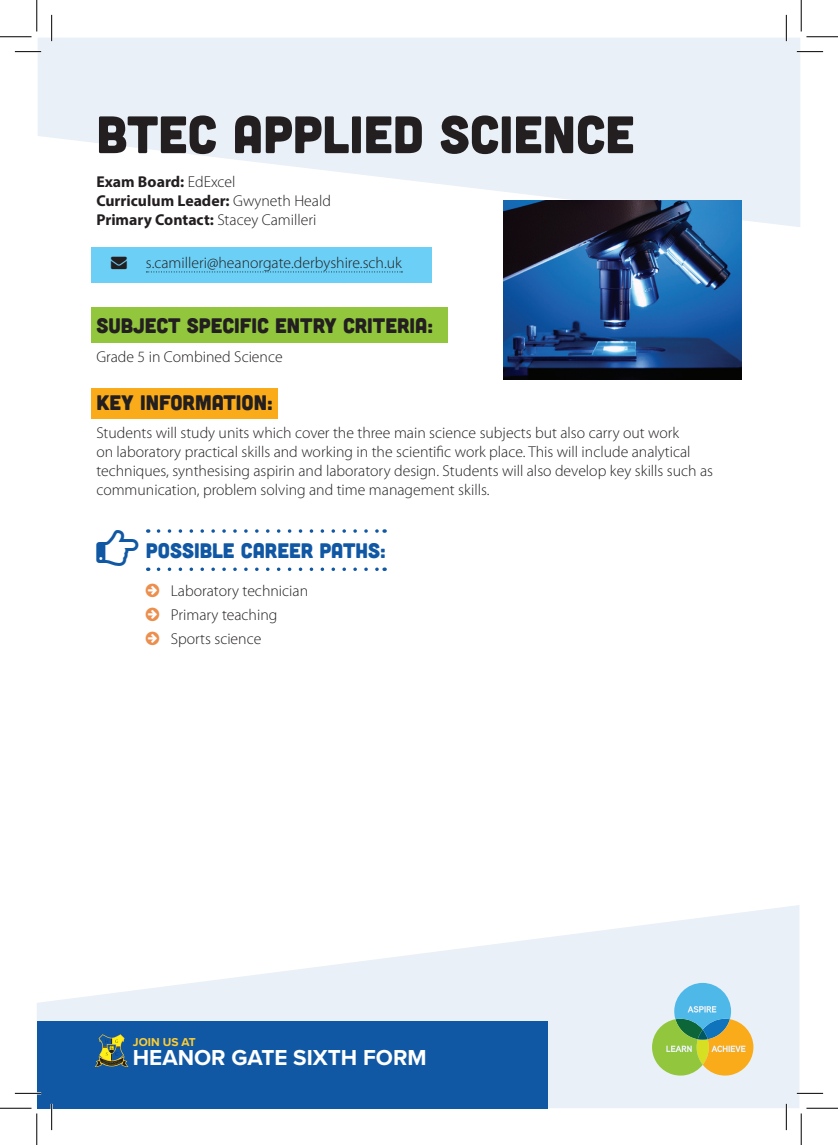
<style>
.page{position:relative;width:838px;height:1145px;background:#fff}
.page>*{position:absolute;margin:0;border:0;box-sizing:border-box;transform-origin:0 0}
.t1{font:52.5px "Cubano";color:#231f20}
.t2{font:700 22.4px "Proxima Nova";color:#fff}
.t3{font:21px "Cubano";color:#231f20}
.t4{font:21px "Cubano";color:#1057a4}
.t5{font:300 15.75px/18.9px "Myriad Pro";color:#231f20}
.t6{font:700 15.75px/18.9px "Myriad Pro";color:#231f20}
.t7{font:700 11.9px "Proxima Nova";color:#fecd33}
.s1{font-weight:300}
</style>
<div class="page">
<svg style="left:38px;top:38px;width:762px;height:189px;fill:#e9f0f7"></svg>
<svg style="left:37px;top:905px;width:762px;height:203px;fill:#e9f0f7"></svg>
<div style="left:37px;top:1021px;width:510px;height:87px;background:#1057a4"></div>
<svg style="left:652px;top:983px;width:101px;height:93px;background:#aec697"></svg>
<svg style="left:95px;top:1034px;width:33px;height:33px"></svg>
<div style="left:91px;top:247px;width:340px;height:35px;background:#6bcff6"></div>
<svg style="left:146px;top:272px;width:256px;height:1px"></svg>
<div style="left:91px;top:307px;width:357px;height:35px;background:#92c73d"></div>
<div style="left:91px;top:388px;width:187px;height:31px;background:#faab1a"></div>
<svg style="left:158px;top:529px;width:220px;height:4px"></svg>
<svg style="left:158px;top:568px;width:220px;height:3px"></svg>
<img style="left:503px;top:201px;width:238px;height:178px">
<hr style="left:15px;top:51px;width:26px;height:2px;background:#fff">
<hr style="left:796px;top:51px;width:27px;height:2px;background:#fff">
<hr style="left:15px;top:1092px;width:26px;height:2px;background:#fff">
<hr style="left:796px;top:1092px;width:27px;height:2px;background:#fff">
<hr style="left:51px;top:15px;width:2px;height:26px;background:#fff">
<hr style="left:51px;top:1104px;width:2px;height:26px;background:#fff">
<hr style="left:785px;top:15px;width:2px;height:26px;background:#fff">
<hr style="left:785px;top:1104px;width:2px;height:26px;background:#fff">
<svg style="left:15px;top:51px;width:26px;height:1px"></svg>
<svg style="left:796px;top:51px;width:27px;height:1px"></svg>
<svg style="left:15px;top:1093px;width:26px;height:1px"></svg>
<svg style="left:796px;top:1093px;width:27px;height:1px"></svg>
<svg style="left:51px;top:15px;width:1px;height:26px"></svg>
<svg style="left:51px;top:1104px;width:1px;height:26px"></svg>
<svg style="left:786px;top:15px;width:1px;height:26px"></svg>
<svg style="left:786px;top:1104px;width:1px;height:26px"></svg>
<hr style="left:0;top:36px;width:32px;height:1px;background:#000">
<hr style="left:806px;top:36px;width:31px;height:1px;background:#000">
<hr style="left:0;top:1108px;width:32px;height:1px;background:#000">
<hr style="left:806px;top:1108px;width:31px;height:1px;background:#000">
<hr style="left:36px;top:0;width:1px;height:31px;background:#000">
<hr style="left:36px;top:1113px;width:1px;height:32px;background:#000">
<hr style="left:800px;top:0;width:1px;height:31px;background:#000">
<hr style="left:800px;top:1113px;width:1px;height:32px;background:#000">
<h1 class="t1" style="left:96px;top:101px;width:539px">BTEC APPLIED SCIENCE</h1>
<p class="t6" style="left:96px;top:172px;width:236px">Exam Board: <span class="s1">EdExcel<br></span>Curriculum Leader: <span class="s1">Gwyneth Heald<br></span>Primary Contact: <span class="s1">Stacey Camilleri</span></p>
<p class="t5" style="left:146px;top:254px;width:257px">s.camilleri@heanorgate.derbyshire.sch.uk</p>
<h3 class="t3" style="left:96px;top:312px;width:338px">SUBJECT SPECIFIC ENTRY CRITERIA:</h3>
<p class="t5" style="left:96px;top:348px;width:188px">Grade 5 in Combined Science</p>
<h3 class="t3" style="left:96px;top:389px;width:178px">KEY INFORMATION:</h3>
<p class="t5" style="left:96px;top:424px;width:618px">Students will study units which cover the three main science subjects but also carry out work<br>on laboratory practical skills and working in the scientific work place. This will include analytical techniques, synthesising aspirin and laboratory design. Students will also develop key skills such as communication, problem solving and time management skills.</p>
<h3 class="t4" style="left:146px;top:537px;width:241px">POSSIBLE CAREER PATHS:</h3>
<p class="t5" style="left:171px;top:579px;width:139px;line-height:23.8px">Laboratory technician<br>Primary teaching<br>Sports science</p>
<p class="t7" style="left:133px;top:1033px;width:64px">JOIN US AT</p>
<h2 class="t2" style="left:133px;top:1041px;width:295px">HEANOR GATE SIXTH FORM</h2>
</div>
